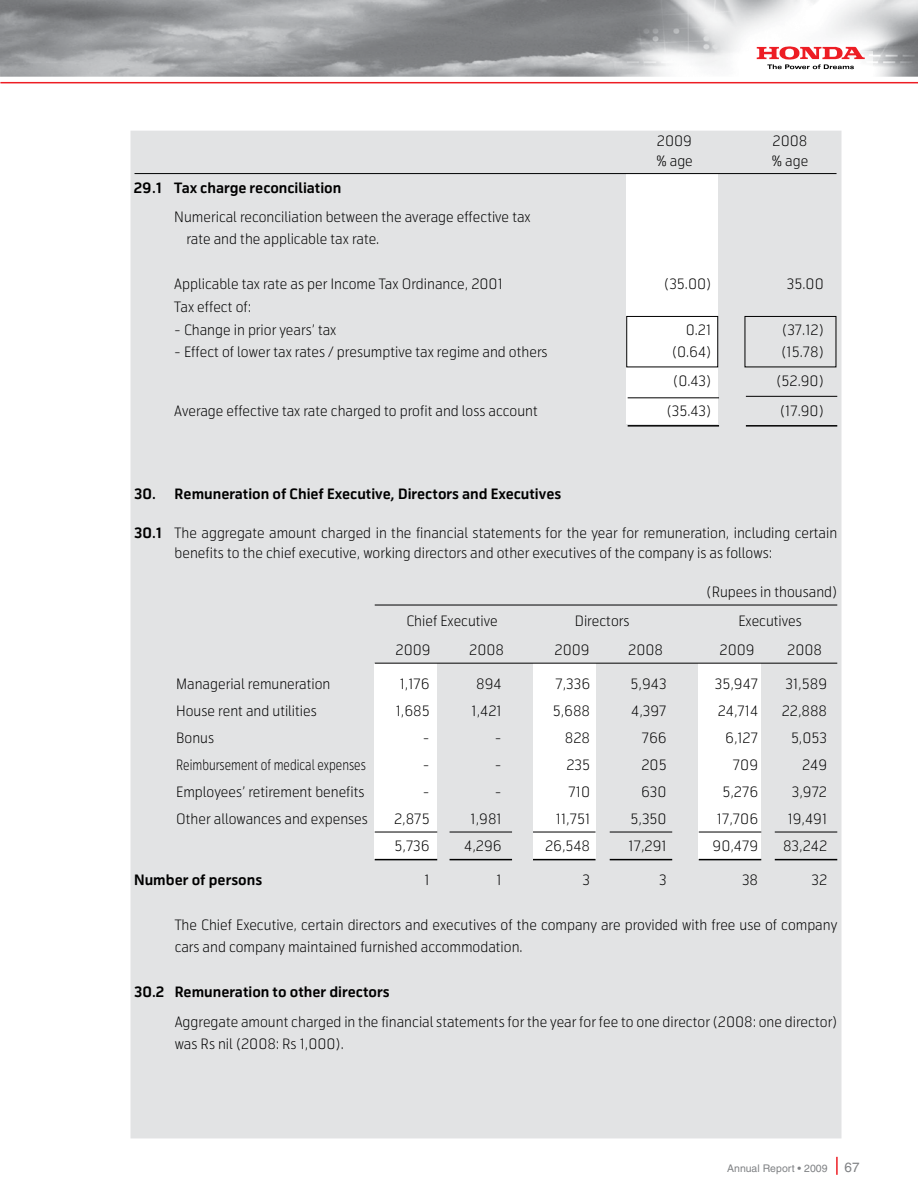
<style>
.page{position:relative;width:918px;height:1188px;background:#fff}
.page>*{position:absolute;margin:0;border:0;box-sizing:border-box;transform-origin:0 0}
.t1{font:300 14.25px/22.5px "Telenor";color:#000}
.t2{font:700 14.25px "Telenor";color:#000}
.t3{font:300 14.25px "Telenor";color:#000;scale:.85 1}
.t4{font:13.5px "Helvetica";color:#808285}
.t5{font:10.5px "Helvetica";color:#808285}
.s1{font-weight:700}
</style>
<div class="page">
<img style="left:0;top:0;width:918px;height:77px">
<hr style="left:0;top:82px;width:918px;height:1px;background:#ed1d24">
<svg style="left:836px;top:1157px;width:2px;height:18px"></svg>
<img style="left:749px;top:51px;width:123px;height:26px">
<svg style="left:757px;top:46px;width:108px;height:23px"></svg>
<div style="left:135px;top:135px;width:702px;height:999px;background:#e2e3e4"></div>
<div style="left:130px;top:131px;width:712px;height:1007px;border:9px solid #e2e3e4"></div>
<div style="left:375px;top:663px;width:62px;height:196px;background:#fff"></div>
<div style="left:533px;top:663px;width:63px;height:196px;background:#fff"></div>
<div style="left:699px;top:663px;width:62px;height:196px;background:#fff"></div>
<div style="left:627px;top:174px;width:91px;height:250px;background:#fff"></div>
<hr style="left:135px;top:173px;width:702px;height:1px;background:#000">
<hr style="left:746px;top:396px;width:91px;height:1px;background:#000">
<hr style="left:375px;top:605px;width:462px;height:1px;background:#000">
<hr style="left:628px;top:398px;width:91px;height:1px;background:#000">
<hr style="left:775px;top:832px;width:62px;height:1px;background:#000">
<hr style="left:775px;top:859px;width:62px;height:1px;background:#000">
<hr style="left:699px;top:832px;width:62px;height:1px;background:#000">
<hr style="left:699px;top:859px;width:62px;height:1px;background:#000">
<hr style="left:610px;top:832px;width:62px;height:1px;background:#000">
<hr style="left:610px;top:859px;width:62px;height:1px;background:#000">
<hr style="left:533px;top:832px;width:63px;height:1px;background:#000">
<hr style="left:533px;top:859px;width:63px;height:1px;background:#000">
<hr style="left:450px;top:832px;width:62px;height:1px;background:#000">
<hr style="left:450px;top:859px;width:62px;height:1px;background:#000">
<hr style="left:375px;top:832px;width:62px;height:1px;background:#000">
<hr style="left:375px;top:859px;width:62px;height:1px;background:#000">
<hr style="left:746px;top:425px;width:91px;height:2px;background:#000">
<hr style="left:628px;top:425px;width:91px;height:2px;background:#000">
<div style="left:745px;top:316px;width:91px;height:51px;border:1px solid #000"></div>
<div style="left:627px;top:316px;width:91px;height:51px;border:1px solid #000"></div>
<hr style="left:375px;top:663px;width:462px;height:1px;background:#000">
<p class="t1" style="left:657px;top:130px;width:37px">2009</p>
<p class="t1" style="left:773px;top:130px;width:36px">2008</p>
<p class="t1" style="left:656px;top:149px;width:38px">% age</p>
<p class="t1" style="left:772px;top:149px;width:38px">% age</p>
<p class="t2" style="left:134px;top:179px;width:209px">29.1 Tax charge reconciliation</p>
<p class="t1" style="left:187px;top:206px;width:346px;text-indent:-12px">Numerical reconciliation between the average effective tax rate and the applicable tax rate.</p>
<p class="t1" style="left:174px;top:273px;width:330px">Applicable tax rate as per Income Tax Ordinance, 2001</p>
<p class="t1" style="left:664px;top:273px;width:48px">(35.00)</p>
<p class="t1" style="left:787px;top:273px;width:38px">35.00</p>
<p class="t1" style="left:174px;top:296px;width:78px">Tax effect of:</p>
<p class="t1" style="left:174px;top:318px;width:164px">- Change in prior years’ tax</p>
<p class="t1" style="left:686px;top:318px;width:27px">0.21</p>
<p class="t1" style="left:782px;top:318px;width:43px">(37.12)</p>
<p class="t1" style="left:174px;top:341px;width:375px">- Effect of lower tax rates / presumptive tax regime and others</p>
<p class="t1" style="left:672px;top:341px;width:41px">(0.64)</p>
<p class="t1" style="left:782px;top:341px;width:44px">(15.78)</p>
<p class="t1" style="left:673px;top:370px;width:40px">(0.43)</p>
<p class="t1" style="left:776px;top:370px;width:49px">(52.90)</p>
<p class="t1" style="left:174px;top:399px;width:365px">Average effective tax rate charged to profit and loss account</p>
<p class="t1" style="left:667px;top:399px;width:46px">(35.43)</p>
<p class="t1" style="left:780px;top:399px;width:45px">(17.90)</p>
<p class="t2" style="left:134px;top:485px;width:429px">30. Remuneration of Chief Executive, Directors and Executives</p>
<p class="t1" style="left:175px;top:524px;width:664px;line-height:19.5px;text-indent:-40px"><span class="s1">30.1</span> The aggregate amount charged in the financial statements for the year for remuneration, including certain benefits to the chief executive, working directors and other executives of the company is as follows:</p>
<p class="t1" style="left:707px;top:581px;width:132px">(Rupees in thousand)</p>
<p class="t1" style="left:406px;top:610px;width:93px">Chief Executive</p>
<p class="t1" style="left:575px;top:610px;width:56px">Directors</p>
<p class="t1" style="left:738px;top:610px;width:65px">Executives</p>
<p class="t1" style="left:396px;top:639px;width:37px">2009</p>
<p class="t1" style="left:469px;top:639px;width:36px">2008</p>
<p class="t1" style="left:555px;top:639px;width:37px">2009</p>
<p class="t1" style="left:628px;top:639px;width:36px">2008</p>
<p class="t1" style="left:720px;top:639px;width:37px">2009</p>
<p class="t1" style="left:787px;top:639px;width:36px">2008</p>
<p class="t1" style="left:176px;top:673px;width:156px">Managerial remuneration</p>
<p class="t1" style="left:400px;top:673px;width:31px">1,176</p>
<p class="t1" style="left:476px;top:673px;width:27px">894</p>
<p class="t1" style="left:555px;top:673px;width:36px">7,336</p>
<p class="t1" style="left:631px;top:673px;width:37px">5,943</p>
<p class="t1" style="left:715px;top:673px;width:45px">35,947</p>
<p class="t1" style="left:786px;top:673px;width:43px">31,589</p>
<p class="t1" style="left:176px;top:700px;width:142px">House rent and utilities</p>
<p class="t1" style="left:396px;top:700px;width:35px">1,685</p>
<p class="t1" style="left:472px;top:700px;width:32px">1,421</p>
<p class="t1" style="left:553px;top:700px;width:39px">5,688</p>
<p class="t1" style="left:631px;top:700px;width:37px">4,397</p>
<p class="t1" style="left:718px;top:700px;width:42px">24,714</p>
<p class="t1" style="left:782px;top:700px;width:47px">22,888</p>
<p class="t1" style="left:176px;top:727px;width:40px">Bonus</p>
<p class="t1" style="left:423px;top:727px;width:8px">-</p>
<p class="t1" style="left:495px;top:727px;width:8px">-</p>
<p class="t1" style="left:565px;top:727px;width:27px">828</p>
<p class="t1" style="left:642px;top:727px;width:26px">766</p>
<p class="t1" style="left:725px;top:727px;width:34px">6,127</p>
<p class="t1" style="left:791px;top:727px;width:38px">5,053</p>
<p class="t3" style="left:176px;top:756px;width:225px">Reimbursement of medical expenses</p>
<p class="t1" style="left:423px;top:754px;width:8px">-</p>
<p class="t1" style="left:495px;top:754px;width:8px">-</p>
<p class="t1" style="left:566px;top:754px;width:25px">235</p>
<p class="t1" style="left:641px;top:754px;width:27px">205</p>
<p class="t1" style="left:733px;top:754px;width:27px">709</p>
<p class="t1" style="left:802px;top:754px;width:27px">249</p>
<p class="t1" style="left:176px;top:781px;width:190px">Employees’ retirement benefits</p>
<p class="t1" style="left:423px;top:781px;width:8px">-</p>
<p class="t1" style="left:495px;top:781px;width:8px">-</p>
<p class="t1" style="left:569px;top:781px;width:23px">710</p>
<p class="t1" style="left:641px;top:781px;width:27px">630</p>
<p class="t1" style="left:722px;top:781px;width:37px">5,276</p>
<p class="t1" style="left:792px;top:781px;width:37px">3,972</p>
<p class="t1" style="left:176px;top:808px;width:193px">Other allowances and expenses</p>
<p class="t1" style="left:394px;top:808px;width:37px">2,875</p>
<p class="t1" style="left:471px;top:808px;width:33px">1,981</p>
<p class="t1" style="left:556px;top:808px;width:36px">11,751</p>
<p class="t1" style="left:631px;top:808px;width:38px">5,350</p>
<p class="t1" style="left:717px;top:808px;width:43px">17,706</p>
<p class="t1" style="left:788px;top:808px;width:41px">19,491</p>
<p class="t1" style="left:395px;top:835px;width:37px">5,736</p>
<p class="t1" style="left:464px;top:835px;width:39px">4,296</p>
<p class="t1" style="left:545px;top:835px;width:47px">26,548</p>
<p class="t1" style="left:629px;top:835px;width:40px">17,291</p>
<p class="t1" style="left:713px;top:835px;width:47px">90,479</p>
<p class="t1" style="left:783px;top:835px;width:46px">83,242</p>
<p class="t2" style="left:134px;top:871px;width:130px">Number of persons</p>
<p class="t1" style="left:425px;top:869px;width:7px">1</p>
<p class="t1" style="left:497px;top:869px;width:7px">1</p>
<p class="t1" style="left:583px;top:869px;width:9px">3</p>
<p class="t1" style="left:659px;top:869px;width:9px">3</p>
<p class="t1" style="left:742px;top:869px;width:18px">38</p>
<p class="t1" style="left:811px;top:869px;width:17px">32</p>
<p class="t1" style="left:175px;top:914px;width:664px">The Chief Executive, certain directors and executives of the company are provided with free use of company cars and company maintained furnished accommodation.</p>
<p class="t2" style="left:134px;top:983px;width:257px">30.2 Remuneration to other directors</p>
<p class="t1" style="left:175px;top:1010px;width:664px">Aggregate amount charged in the financial statements for the year for fee to one director (2008: one director) was Rs nil (2008: Rs 1,000).</p>
<p class="t5" style="left:727px;top:1163px;width:102px">Annual Report • 2009</p>
<p class="t4" style="left:845px;top:1160px;width:17px">67</p>
</div>
